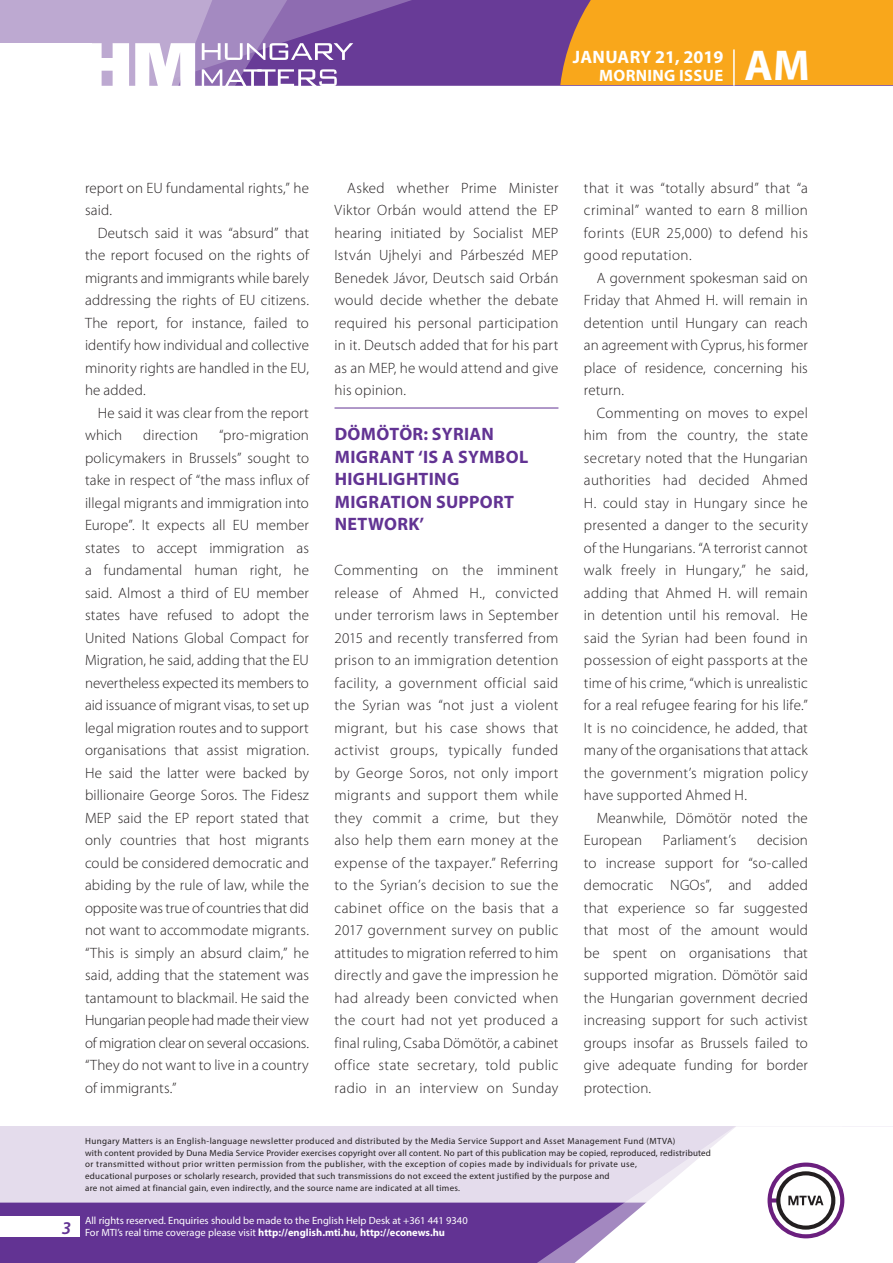
<style>
.page{position:relative;width:893px;height:1263px;background:#fff}
.page>*{position:absolute;margin:0;border:0;box-sizing:border-box;transform-origin:0 0}
.t1{font:700 43.35px "Myriad Pro";color:#fff}
.t2{font:700 18px/22.5px "Myriad Pro";letter-spacing:.02em;color:#623393}
.t3{font:700 18px "Myriad Pro";color:#fff}
.t4{font:italic 600 18px "Myriad Pro";color:#623393}
.t5{font:700 16.5px "Myriad Pro";color:#fff}
.t6{font:300 15px/22.5px "Myriad Pro";letter-spacing:.01em;color:#231f20;text-align:justify}
.t7{font:10.5px/12px "Myriad Pro";color:#fff}
.t8{font:9px/12px "Myriad Pro";letter-spacing:.03em;color:#231f20}
.s1{font-weight:700}
</style>
<div class="page">
<div style="left:0;top:1126px;width:893px;height:137px;background:#e4dcec"></div>
<div style="left:0;top:1202px;width:506px;height:61px;background:#623393"></div>
<svg style="left:506px;top:1202px;width:69px;height:61px;fill:#623393"></svg>
<svg style="left:575px;top:1126px;width:318px;height:137px"></svg>
<div style="left:0;top:1216px;width:79px;height:20px;background:#fff"></div>
<div style="left:0;top:0;width:893px;height:85px;background:#683b97"></div>
<div style="left:560px;top:0;width:333px;height:85px;background:#f9a71b"></div>
<hr style="left:733px;top:49px;width:2px;height:37px;background:#fff">
<svg style="left:0;top:0;width:479px;height:86px"></svg>
<hr style="left:334px;top:408px;width:224px;height:1px;background:#623393">
<p class="t3" style="left:573px;top:45px;width:21px">JANUARY</p>
<p class="t3" style="left:655px;top:45px;width:70px">21, 2019</p>
<p class="t5" style="left:599px;top:65px;width:12px">MORNING</p>
<p class="t5" style="left:679px;top:65px;width:10px">ISSUE</p>
<h1 class="t1" style="left:745px;top:37px;width:67px">AM</h1>
<p class="t6" style="left:85px;top:176px;width:225px">report on EU fundamental rights,” he said.</p>
<p class="t6" style="left:85px;top:221px;width:225px;text-indent:13px">Deutsch said it was “absurd” that the report focused on the rights of migrants and immigrants while barely addressing the rights of EU citizens.<br>The report, for instance, failed to identify how individual and collective minority rights are handled in the EU, he added.</p>
<p class="t6" style="left:85px;top:401px;width:225px;text-indent:13px">He said it was clear from the report which</p>
<p class="t6" style="left:143px;top:424px;width:56px">direction</p>
<p class="t6" style="left:85px;top:424px;width:225px;text-indent:134px">“pro-migration policymakers in Brussels” sought to take in respect of “the mass influx of illegal migrants and immigration into Europe”. It expects all EU member states to accept immigration as a fundamental human right, he said. Almost a third of EU member states have refused to adopt the United Nations Global Compact for Migration, he said, adding that the EU nevertheless expected its members to aid issuance of migrant visas, to set up legal migration routes and to support organisations that assist migration.<br>He said the latter were backed by billionaire George Soros. The Fidesz MEP said the EP report stated that only countries that host migrants could be considered democratic and abiding by the rule of law, while the opposite was true of countries that did not want to accommodate migrants. “This is simply an absurd claim,” he said, adding that the statement was tantamount to blackmail. He said the Hungarian people had made their view of migration clear on several occasions. “They do not want to live in a country of immigrants.”</p>
<p class="t6" style="left:334px;top:176px;width:225px;text-indent:13px">Asked whether Prime Minister Viktor Orbán would attend the EP hearing initiated by Socialist MEP István Ujhelyi and Párbeszéd MEP Benedek Jávor, Deutsch said Orbán would decide whether the debate required his personal participation in it. Deutsch added that for his part as an MEP, he would attend and give his opinion.</p>
<p class="t2" style="left:335px;top:422px;width:195px">DÖMÖTÖR: SYRIAN<br>MIGRANT ‘IS A SYMBOL<br>HIGHLIGHTING<br>MIGRATION SUPPORT<br>NETWORK’</p>
<p class="t6" style="left:334px;top:559px;width:225px">Commenting on the imminent release of Ahmed H., convicted under terrorism laws in September 2015 and recently transferred from prison to an immigration detention facility, a government official said the Syrian was “not just a violent migrant, but his case shows that activist groups, typically funded by George Soros, not only import migrants and support them while they commit a crime, but they also help them earn money at the expense of the taxpayer.” Referring to the Syrian’s decision to sue the cabinet office on the basis that a 2017 government survey on public attitudes to migration referred to him directly and gave the impression he had already been convicted when the court had not yet produced a final ruling, Csaba Dömötör, a cabinet office state secretary, told public radio in an interview on Sunday</p>
<p class="t6" style="left:584px;top:176px;width:225px">that it was “totally absurd” that “a criminal” wanted to earn 8 million forints (EUR 25,000) to defend his good reputation.</p>
<p class="t6" style="left:584px;top:266px;width:226px;text-indent:13px">A government spokesman said on Friday that Ahmed H. will remain in detention until Hungary can reach an agreement with Cyprus, his former place of residence, concerning his return.</p>
<p class="t6" style="left:584px;top:401px;width:225px;text-indent:13px">Commenting on moves to expel him from the country, the state secretary noted that the Hungarian authorities had decided Ahmed H. could stay in Hungary since he presented a danger to the security of the Hungarians. “A terrorist cannot walk freely in Hungary,” he said, adding that Ahmed H. will remain in detention until his removal. He said the Syrian had been found in possession of eight passports at the time of his crime, “which is unrealistic for a real refugee fearing for his life.” It is no coincidence, he added, that many of the organisations that attack the government’s migration policy have supported Ahmed H.</p>
<p class="t6" style="left:584px;top:806px;width:225px;text-indent:13px">Meanwhile, Dömötör noted the<br>European</p>
<p class="t6" style="left:584px;top:829px;width:225px;text-indent:173px">decision to increase support for “so-called democratic NGOs”, and added that experience so far suggested that most of the amount would be spent on organisations that supported migration. Dömötör said the Hungarian government decried increasing support for such activist groups insofar as Brussels failed to give adequate funding for border protection.</p>
<p class="t6" style="left:663px;top:829px;width:75px">Parliament’s</p>
<p class="t4" style="left:62px;top:1217px;width:11px">3</p>
<p class="t8" style="left:85px;top:1134px;width:627px">Hungary Matters is an English-language newsletter produced and distributed by the Media Service Support and Asset Management Fund (MTVA)<br>with content provided by Duna Media Service Provider exercises copyright over all content. No part of this publication may be copied, reproduced, redistributed or transmitted without prior written permission from the publisher, with the exception of copies made by individuals for private use,<br>educational purposes or scholarly research, provided that such transmissions do not exceed the extent justified by the purpose and<br>are not aimed at financial gain, even indirectly, and the source name are indicated at all times.</p>
<p class="t7" style="left:85px;top:1214px;width:384px">All rights reserved. Enquiries should be made to the English Help Desk at +361 441 9340<br>For MTI’s real time coverage please visit <span class="s1">HTTP://ENGLISH.MTI.HU</span>, <span class="s1">HTTP://ECONEWS.HU</span></p>
</div>
